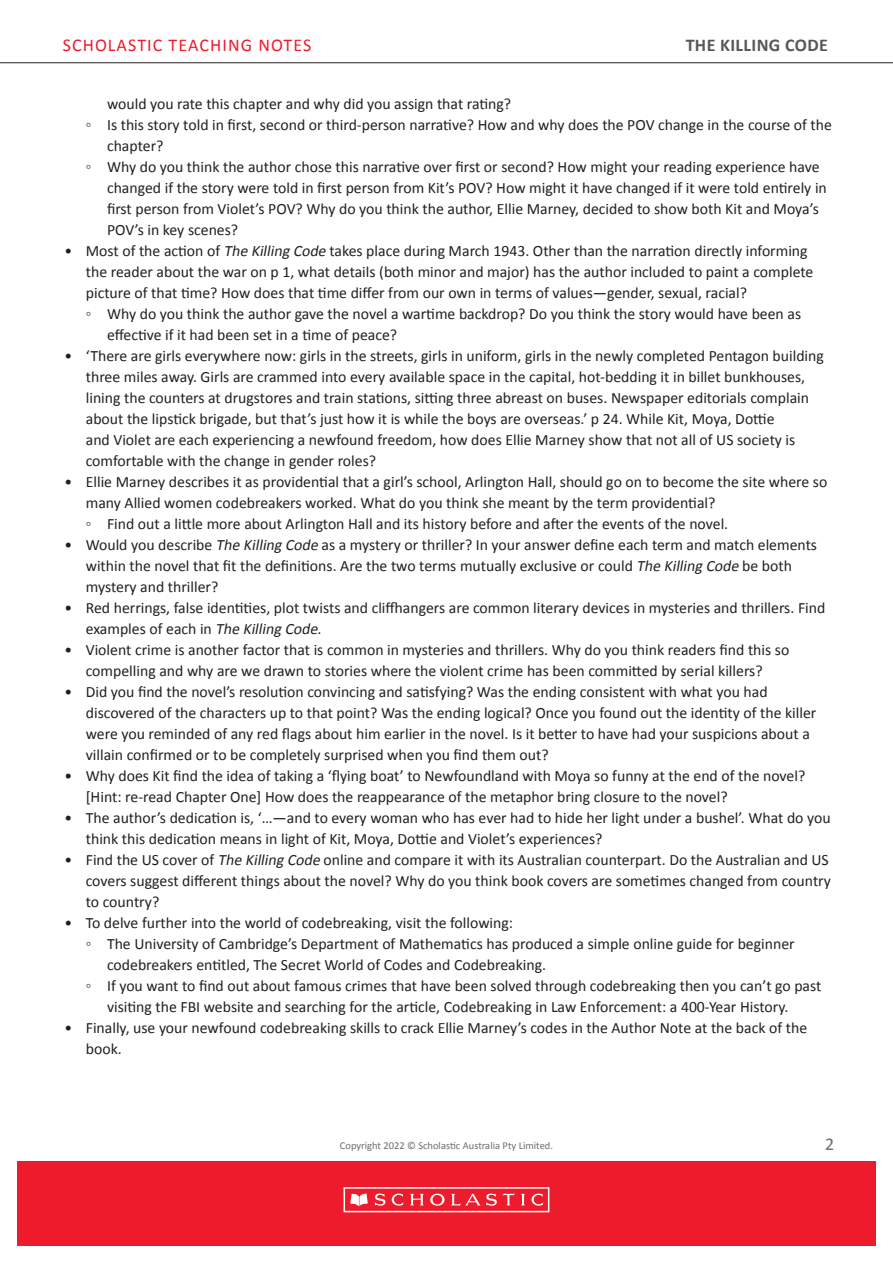
<style>
.page{position:relative;width:893px;height:1263px;background:#fff}
.page>*{position:absolute;margin:0;border:0;box-sizing:border-box;transform-origin:0 0}
.t1{font:18px "Calibri";letter-spacing:.06em;color:#ee1b2d}
.t2{font:700 18px "Calibri";letter-spacing:.02em;color:#57585a}
.t3{font:18px "Calibri";color:#6c6d70}
.t4{font:15.75px/21px "Calibri";color:#231f20}
.t5{font:10.5px "Calibri";color:#6c6d70}
.s1{font-style:italic}
</style>
<div class="page">
<div style="left:17px;top:1161px;width:859px;height:85px;background:#ee1b2d"></div>
<div style="left:344px;top:1187px;width:205px;height:25px;border:2px solid #fff"></div>
<svg style="left:350px;top:1193px;width:18px;height:13px"></svg>
<svg style="left:375px;top:1193px;width:28px;height:13px"></svg>
<svg style="left:410px;top:1194px;width:14px;height:11px"></svg>
<svg style="left:521px;top:1194px;width:4px;height:11px"></svg>
<svg style="left:531px;top:1193px;width:12px;height:13px"></svg>
<svg style="left:430px;top:1194px;width:15px;height:11px"></svg>
<svg style="left:451px;top:1193px;width:64px;height:13px"></svg>
<hr style="left:0;top:62px;width:893px;height:1px;background:#231f20">
<p class="t1" style="left:63px;top:32px;width:250px">SCHOLASTIC TEACHING NOTES</p>
<p class="t2" style="left:686px;top:32px;width:144px">THE KILLING CODE</p>
<p class="t4" style="left:107px;top:93px;width:406px">would you rate this chapter and why did you assign that rating?</p>
<p class="t4" style="left:107px;top:114px;width:726px;text-indent:-21px">◦ Is this story told in first, second or third-person narrative? How and why does the POV change in the course of the chapter?</p>
<p class="t4" style="left:107px;top:156px;width:721px;text-indent:-21px">◦ Why do you think the author chose this narrative over first or second? How might your reading experience have changed if the story were told in first person from Kit’s POV? How might it have changed if it were told entirely in first person from Violet’s POV? Why do you think the author, Ellie Marney, decided to show both Kit and Moya’s POV’s in key scenes?</p>
<p class="t4" style="left:86px;top:240px;width:729px;text-indent:-21px">• Most of the action of <span class="s1">The Killing Code</span> takes place during March 1943. Other than the narration directly informing the reader about the war on p 1, what details (both minor and major) has the author included to paint a complete picture of that time? How does that time differ from our own in terms of values—gender, sexual, racial?</p>
<p class="t4" style="left:107px;top:303px;width:696px;text-indent:-21px">◦ Why do you think the author gave the novel a wartime backdrop? Do you think the story would have been as effective if it had been set in a time of peace?</p>
<p class="t4" style="left:86px;top:345px;width:740px;text-indent:-21px">• ‘There are girls everywhere now: girls in the streets, girls in uniform, girls in the newly completed Pentagon building three miles away. Girls are crammed into every available space in the capital, hot-bedding it in billet bunkhouses, lining the counters at drugstores and train stations, sitting three abreast on buses. Newspaper editorials complain about the lipstick brigade, but that’s just how it is while the boys are overseas.’ p 24. While Kit, Moya, Dottie<br>and Violet are each experiencing a newfound freedom, how does Ellie Marney show that not all of US society is comfortable with the change in gender roles?</p>
<p class="t4" style="left:86px;top:471px;width:743px;text-indent:-21px">• Ellie Marney describes it as providential that a girl’s school, Arlington Hall, should go on to become the site where so many Allied women codebreakers worked. What do you think she meant by the term providential?</p>
<p class="t4" style="left:86px;top:513px;width:644px">◦ Find out a little more about Arlington Hall and its history before and after the events of the novel.</p>
<p class="t4" style="left:86px;top:534px;width:733px;text-indent:-21px">• Would you describe <span class="s1">The Killing Code</span> as a mystery or thriller? In your answer define each term and match elements within the novel that fit the definitions. Are the two terms mutually exclusive or could <span class="s1">The Killing Code</span> be both mystery and thriller?</p>
<p class="t4" style="left:86px;top:597px;width:741px;text-indent:-21px">• Red herrings, false identities, plot twists and cliffhangers are common literary devices in mysteries and thrillers. Find examples of each in <span class="s1">The Killing Code</span>.</p>
<p class="t4" style="left:65px;top:639px;width:726px;text-align:center">• Violent crime is another factor that is common in mysteries and thrillers. Why do you think readers find this so compelling and why are we drawn to stories where the violent crime has been committed by serial killers?</p>
<p class="t4" style="left:86px;top:681px;width:732px;text-indent:-21px">• Did you find the novel’s resolution convincing and satisfying? Was the ending consistent with what you had discovered of the characters up to that point? Was the ending logical? Once you found out the identity of the killer were you reminded of any red flags about him earlier in the novel. Is it better to have had your suspicions about a villain confirmed or to be completely surprised when you find them out?</p>
<p class="t4" style="left:86px;top:765px;width:721px;text-indent:-21px">• Why does Kit find the idea of taking a ‘flying boat’ to Newfoundland with Moya so funny at the end of the novel? [Hint: re-read Chapter One] How does the reappearance of the metaphor bring closure to the novel?</p>
<p class="t4" style="left:86px;top:807px;width:746px;text-indent:-21px">• The author’s dedication is, ‘…—and to every woman who has ever had to hide her light under a bushel’. What do you think this dedication means in light of Kit, Moya, Dottie and Violet’s experiences?</p>
<p class="t4" style="left:86px;top:849px;width:747px;text-indent:-21px">• Find the US cover of <span class="s1">The Killing Code</span> online and compare it with its Australian counterpart. Do the Australian and US covers suggest different things about the novel? Why do you think book covers are sometimes changed from country to country?</p>
<p class="t4" style="left:65px;top:912px;width:450px">• To delve further into the world of codebreaking, visit the following:</p>
<p class="t4" style="left:107px;top:933px;width:689px;text-indent:-21px">◦ The University of Cambridge’s Department of Mathematics has produced a simple online guide for beginner codebreakers entitled, The Secret World of Codes and Codebreaking.</p>
<p class="t4" style="left:107px;top:975px;width:716px;text-indent:-21px">◦ If you want to find out about famous crimes that have been solved through codebreaking then you can’t go past visiting the FBI website and searching for the article, Codebreaking in Law Enforcement: a 400-Year History.</p>
<p class="t4" style="left:86px;top:1017px;width:723px;text-indent:-21px">• Finally, use your newfound codebreaking skills to crack Ellie Marney’s codes in the Author Note at the back of the book.</p>
<p class="t5" style="left:340px;top:1139px;width:215px">Copyright 2022 © Scholastic Australia Pty Limited.</p>
<p class="t3" style="left:825px;top:1131px;width:11px">2</p>
</div>
